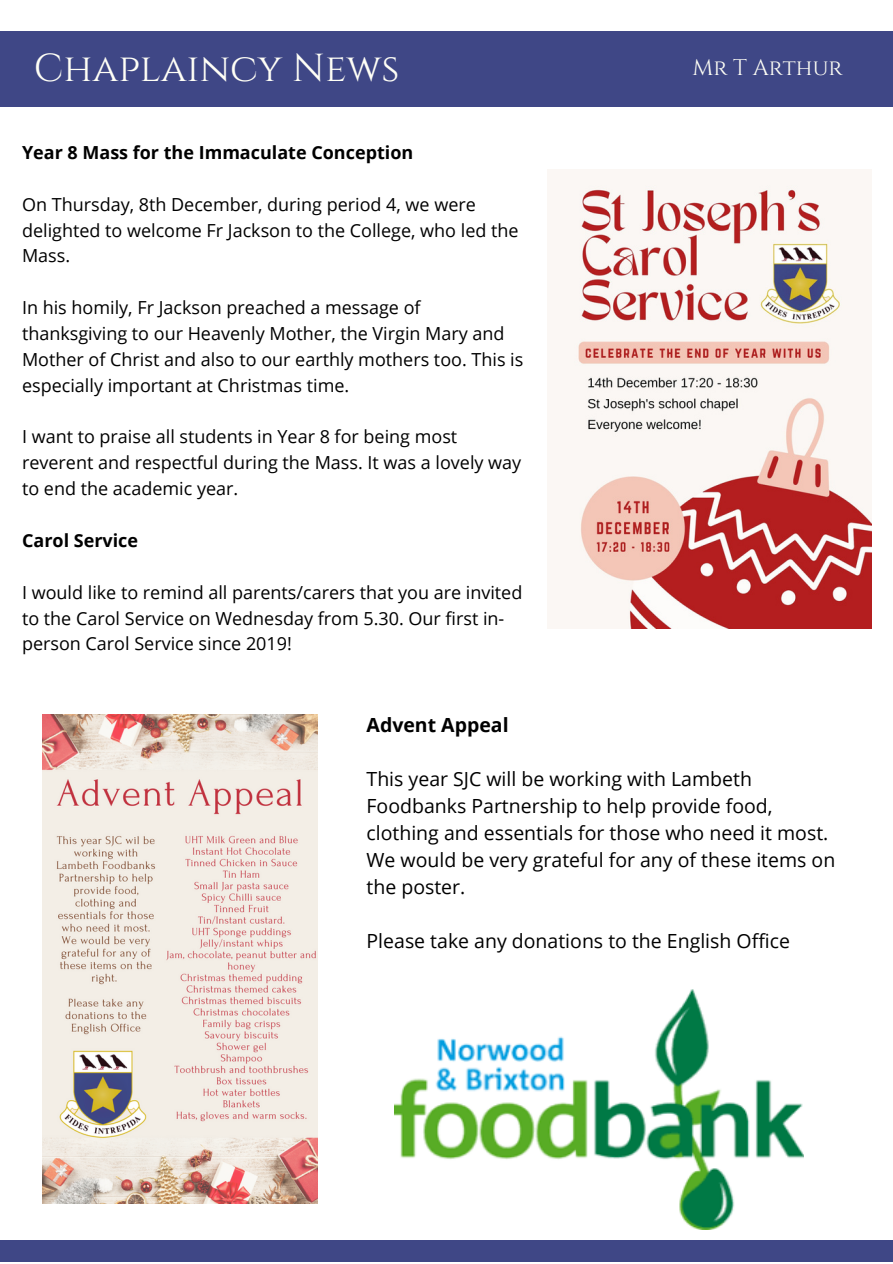
<style>
.page{position:relative;width:893px;height:1264px;background:#fff}
.page>*{position:absolute;margin:0;border:0;box-sizing:border-box;transform-origin:0 0}
.t1{font:39px "Cinzel";color:#fffff6}
.t2{font:22.5px "Cinzel";color:#fffff6}
.t3{font:19.5px/27px "Open Sans";color:#000}
.t4{font:700 19.5px "Open Sans";color:#000}
.t5{font:18px/25.8px "Open Sans";color:#000}
.t6{font:700 18px "Open Sans";color:#000}
</style>
<div class="page">
<div style="left:0;top:1240px;width:892px;height:21px;background:#3f4786"></div>
<div style="left:0;top:31px;width:892px;height:76px;background:#3f4786"></div>
<img style="left:548px;top:169px;width:323px;height:459px">
<img style="left:42px;top:714px;width:276px;height:489px">
<img style="left:394px;top:989px;width:409px;height:240px">
<h1 class="t1" style="left:34px;top:43px;width:367px">Chaplaincy News</h1>
<p class="t2" style="left:692px;top:53px;width:151px">Mr T Arthur</p>
<p class="t6" style="left:22px;top:140px;width:393px">Year 8 Mass for the Immaculate Conception</p>
<p class="t5" style="left:22px;top:191px;width:498px">On Thursday, 8th December, during period 4, we were delighted to welcome Fr Jackson to the College, who led the<br>Mass.</p>
<p class="t5" style="left:22px;top:294px;width:503px">In his homily, Fr Jackson preached a message of thanksgiving to our Heavenly Mother, the Virgin Mary and Mother of Christ and also to our earthly mothers too. This is especially important at Christmas time.</p>
<p class="t5" style="left:22px;top:423px;width:500px">I want to praise all students in Year 8 for being most reverent and respectful during the Mass. It was a lovely way to end the academic year.</p>
<p class="t6" style="left:22px;top:527px;width:117px">Carol Service</p>
<p class="t5" style="left:22px;top:578px;width:502px">I would like to remind all parents/carers that you are invited to the Carol Service on Wednesday from 5.30. Our first in&shy;person Carol Service since 2019!</p>
<p class="t4" style="left:366px;top:711px;width:143px">Advent Appeal</p>
<p class="t3" style="left:366px;top:765px;width:470px">This year SJC will be working with Lambeth Foodbanks Partnership to help provide food, clothing and essentials for those who need it most.<br>We would be very grateful for any of these items on the poster.</p>
<p class="t3" style="left:366px;top:927px;width:425px">Please take any donations to the English Office</p>
</div>
